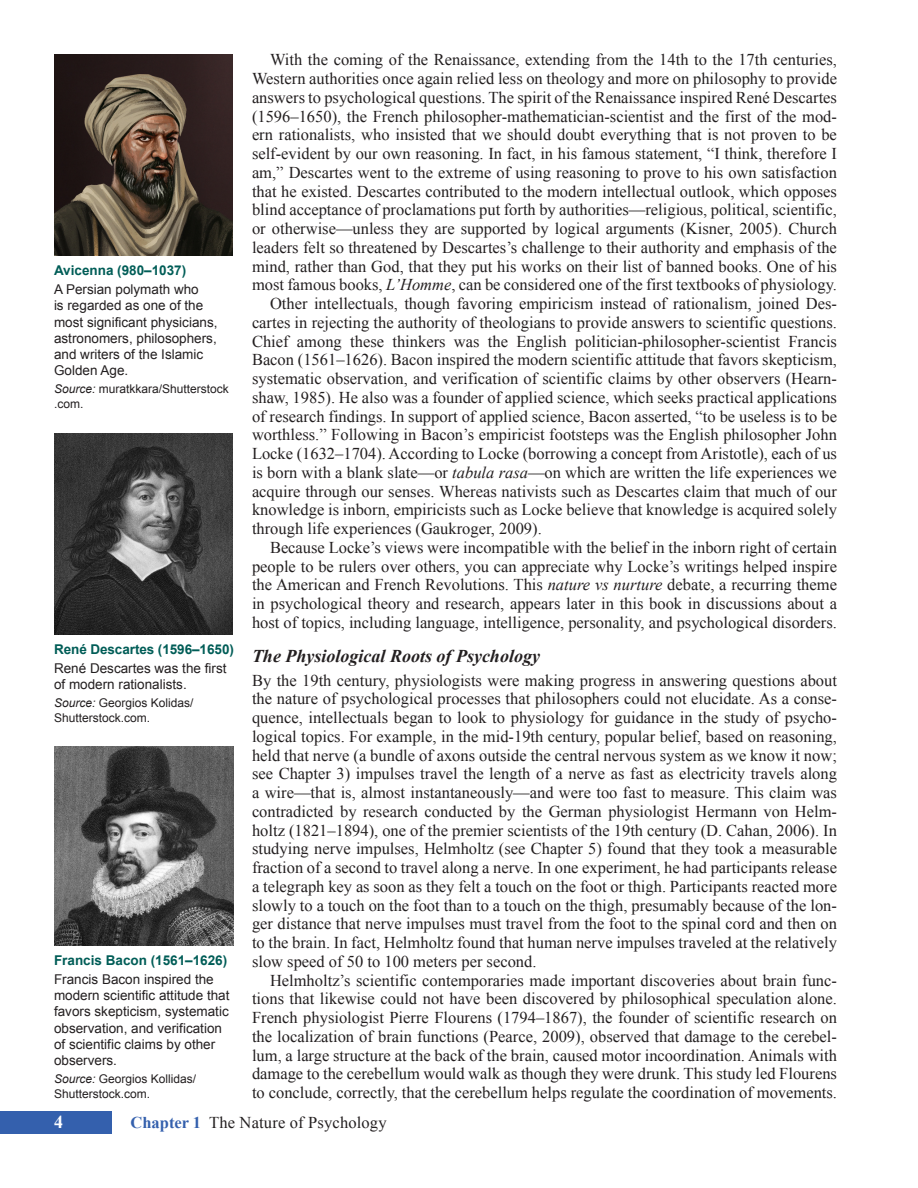
<style>
.page{position:relative;width:918px;height:1188px;background:#fff}
.page>*{position:absolute;margin:0;border:0;box-sizing:border-box;transform-origin:0 0}
.t1{font:italic 700 18px "Times New Roman";color:#231f20}
.t2{font:700 18px "Times New Roman";color:#fff}
.tx{font:16.5px/18.8px "Times New Roman";color:#231f20;text-align:justify}
.tx1{font:16.5px/18.8px "Times New Roman";color:#231f20;text-align:justify}
.fc{font:13.5px/16.2px "Arial";color:#231f20}
.pht{font:700 13.5px "Arial";color:#005d57}
.fcr{font:12px/15px "Arial";color:#231f20}
.s1{font-style:italic}
.s2{font-weight:700;color:#3460ad}
</style>
<div class="page">
<div style="left:0;top:1111px;width:112px;height:23px;background:#3460ad"></div>
<img style="left:54px;top:434px;width:179px;height:201px">
<img style="left:54px;top:747px;width:180px;height:199px">
<img style="left:54px;top:54px;width:179px;height:201px">
<p class="pht" style="left:54px;top:261px;width:134px">Avicenna (980–1037)</p>
<p class="fc" style="left:54px;top:281px;width:165px">A Persian polymath who<br>is regarded as one of the most significant physicians, astronomers, philosophers, and writers of the Islamic<br>Golden Age.</p>
<p class="fcr" style="left:54px;top:382px;width:176px"><span class="s1">Source:</span> muratkkara/Shutterstock .com.</p>
<p class="pht" style="left:54px;top:640px;width:181px">René Descartes (1596–1650)</p>
<p class="fc" style="left:54px;top:660px;width:174px">René Descartes was the first of modern rationalists.</p>
<p class="fcr" style="left:54px;top:695px;width:141px"><span class="s1">Source:</span> Georgios Kolidas/<br>Shutterstock.com.</p>
<p class="pht" style="left:54px;top:951px;width:175px">Francis Bacon (1561–1626)</p>
<p class="fc" style="left:54px;top:971px;width:177px">Francis Bacon inspired the modern scientific attitude that favors skepticism, systematic observation, and verification of scientific claims by other observers.</p>
<p class="fcr" style="left:54px;top:1071px;width:144px"><span class="s1">Source:</span> Georgios Kollidas/<br>Shutterstock.com.</p>
<p class="tx" style="left:252px;top:50px;width:587px;text-indent:18px">With the coming of the Renaissance, extending from the 14th to the 17th centuries, Western authorities once again relied less on theology and more on philosophy to provide answers to psychological questions. The spirit of the Renaissance inspired René Descartes (1596–1650), the French philosopher-mathematician-scientist and the first of the mod&shy;ern rationalists, who insisted that we should doubt everything that is not proven to be self-evident by our own reasoning. In fact, in his famous statement, “I think, therefore I am,” Descartes went to the extreme of using reasoning to prove to his own satisfaction that he existed. Descartes contributed to the modern intellectual outlook, which opposes blind acceptance of proclamations put forth by authorities—religious, political, scientific, or otherwise—unless they are supported by logical arguments (Kisner, 2005). Church leaders felt so threatened by Descartes’s challenge to their authority and emphasis of the mind, rather than God, that they put his works on their list of banned books. One of his most famous books, <span class="s1">L’Homme</span>, can be considered one of the first textbooks of physiology.</p>
<p class="tx" style="left:252px;top:294px;width:587px;text-indent:18px">Other intellectuals, though favoring empiricism instead of rationalism, joined Des&shy;cartes in rejecting the authority of theologians to provide answers to scientific questions.<br>Chief among these thinkers was the English politician-philosopher-scientist Francis Bacon (1561–1626). Bacon inspired the modern scientific attitude that favors skepticism, systematic observation, and verification of scientific claims by other observers (Hearn&shy;shaw, 1985). He also was a founder of applied science, which seeks practical applications of research findings. In support of applied science, Bacon asserted, “to be useless is to be worthless.” Following in Bacon’s empiricist footsteps was the English philosopher John Locke (1632–1704). According to Locke (borrowing a concept from Aristotle), each of us is born with a blank slate—or <span class="s1">tabula rasa</span>—on which are written the life experiences we acquire through our senses. Whereas nativists such as Descartes claim that much of our knowledge is inborn, empiricists such as Locke believe that knowledge is acquired solely through life experiences (Gaukroger, 2009).</p>
<p class="tx" style="left:252px;top:538px;width:587px;text-indent:18px">Because Locke’s views were incompatible with the belief in the inborn right of certain people to be rulers over others, you can appreciate why Locke’s writings helped inspire the American and French Revolutions. This <span class="s1">nature vs nurture</span> debate, a recurring theme in psychological theory and research, appears later in this book in discussions about a host of topics, including language, intelligence, personality, and psychological disorders.</p>
<p class="t1" style="left:252px;top:644px;width:289px">The Physiological Roots of Psychology</p>
<p class="tx1" style="left:252px;top:671px;width:587px">By the 19th century, physiologists were making progress in answering questions about the nature of psychological processes that philosophers could not elucidate. As a conse&shy;quence, intellectuals began to look to physiology for guidance in the study of psycho&shy;logical topics. For example, in the mid-19th century, popular belief, based on reasoning, held that nerve (a bundle of axons outside the central nervous system as we know it now; see Chapter 3) impulses travel the length of a nerve as fast as electricity travels along a wire—that is, almost instantaneously—and were too fast to measure. This claim was contradicted by research conducted by the German physiologist Hermann von Helm&shy;holtz (1821–1894), one of the premier scientists of the 19th century (D. Cahan, 2006). In studying nerve impulses, Helmholtz (see Chapter 5) found that they took a measurable fraction of a second to travel along a nerve. In one experiment, he had participants release a telegraph key as soon as they felt a touch on the foot or thigh. Participants reacted more slowly to a touch on the foot than to a touch on the thigh, presumably because of the lon&shy;ger distance that nerve impulses must travel from the foot to the spinal cord and then on to the brain. In fact, Helmholtz found that human nerve impulses traveled at the relatively slow speed of 50 to 100 meters per second.</p>
<p class="tx" style="left:252px;top:971px;width:587px;text-indent:18px">Helmholtz’s scientific contemporaries made important discoveries about brain func&shy;tions that likewise could not have been discovered by philosophical speculation alone.<br>French physiologist Pierre Flourens (1794–1867), the founder of scientific research on the localization of brain functions (Pearce, 2009), observed that damage to the cerebel&shy;lum, a large structure at the back of the brain, caused motor incoordination. Animals with damage to the cerebellum would walk as though they were drunk. This study led Flourens to conclude, correctly, that the cerebellum helps regulate the coordination of movements.</p>
<p class="t2" style="left:54px;top:1110px;width:10px">4</p>
<p class="tx1" style="left:130px;top:1113px;width:258px"><span class="s2">Chapter 1</span> The Nature of Psychology</p>
</div>
